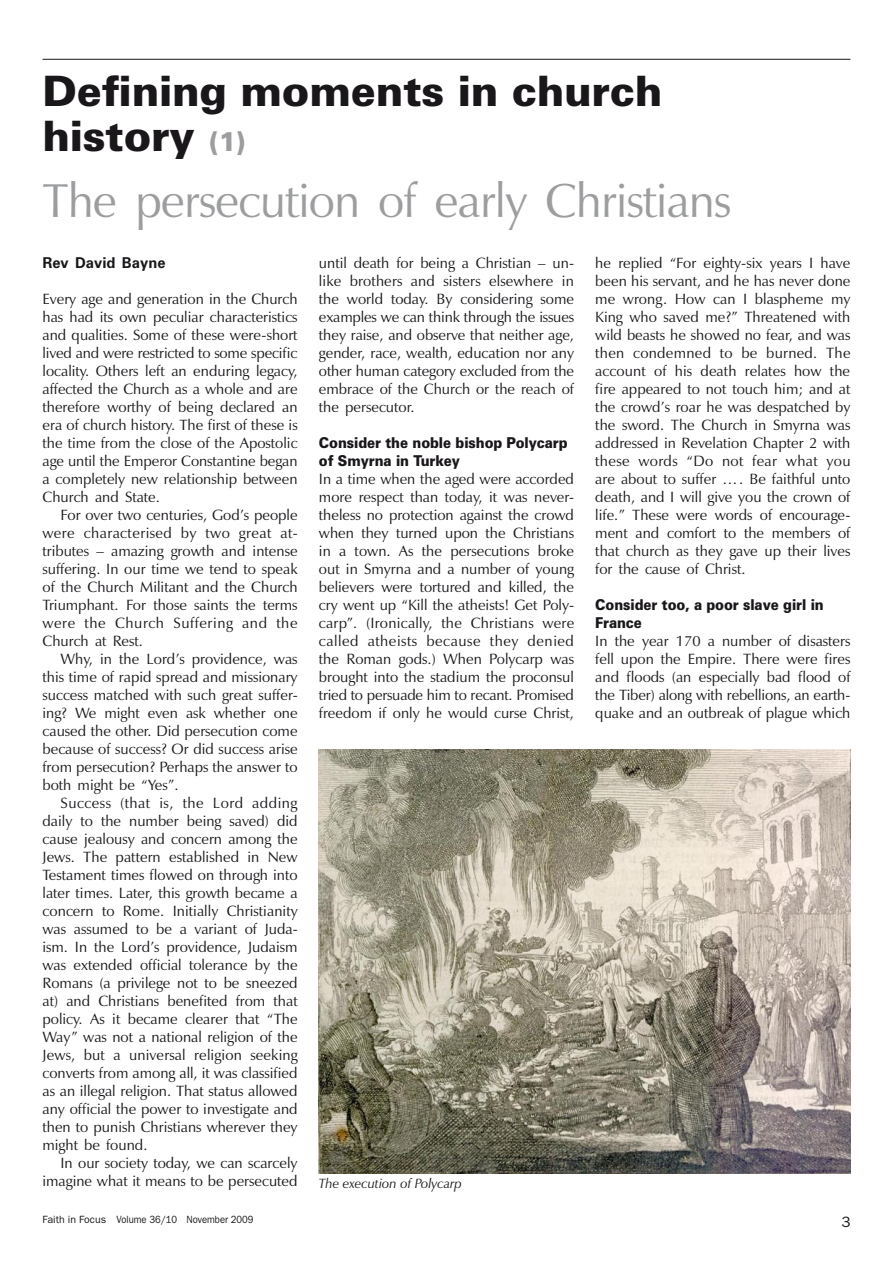
<style>
.page{position:relative;width:893px;height:1263px;background:#fff}
.page>*{position:absolute;margin:0;border:0;box-sizing:border-box;transform-origin:0 0}
.t1{font:48px "Zapf Humanist 601 BT";letter-spacing:-.02em;color:#9c9d9f}
.t2{font:900 42px/45px "Zurich BT";letter-spacing:-.005em;color:#1a171b}
.t3{font:15px/18px "Zapf Humanist 601 BT";color:#1a171b;text-align:justify}
.t4{font:900 15px/18px "Zurich BT";letter-spacing:-.005em;color:#1a171b;scale:.9 1}
.t5{font:700 15px "Zurich BT";color:#1a171b}
.t6{font:italic 13.5px "Zapf Humanist 601 BT";color:#1a171b}
.t7{font:10.5px "Franklin Gothic";color:#1a171b}
.s1{font-size:27px;color:#9c9d9f}
</style>
<div class="page">
<hr style="left:43px;top:59px;width:807px;height:1px;background:#1a171b">
<img style="left:319px;top:750px;width:531px;height:423px">
<h2 class="t2" style="left:43px;top:69px;width:621px">Defining moments in church history <span class="s1">(1)</span></h2>
<h1 class="t1" style="left:43px;top:171px;width:690px">The persecution of early Christians</h1>
<p class="t5" style="left:43px;top:254px;width:125px">Rev David Bayne</p>
<p class="t3" style="left:43px;top:290px;width:257px">Every age and generation in the Church has had its own peculiar characteristics and qualities. Some of these were-short lived and were restricted to some specific locality. Others left an enduring legacy, affected the Church as a whole and are therefore worthy of being declared an era of church history. The first of these is the time from the close of the Apostolic age until the Emperor Constantine began a completely new relationship between Church and State.</p>
<p class="t3" style="left:43px;top:506px;width:257px;text-indent:18px">For over two centuries, God’s people were characterised by two great at&shy;tributes – amazing growth and intense suffering. In our time we tend to speak of the Church Militant and the Church Triumphant. For those saints the terms were the Church Suffering and the Church at Rest.</p>
<p class="t3" style="left:43px;top:650px;width:257px;text-indent:18px">Why, in the Lord’s providence, was this time of rapid spread and missionary success matched with such great suffer&shy;ing? We might even ask whether one caused the other. Did persecution come because of success? Or did success arise from persecution? Perhaps the answer to both might be “Yes”.</p>
<p class="t3" style="left:43px;top:794px;width:257px;text-indent:18px">Success (that is, the Lord adding daily to the number being saved) did cause jealousy and concern among the Jews. The pattern established in New Testament times flowed on through into later times. Later, this growth became a concern to Rome. Initially Christianity was assumed to be a variant of Juda&shy;ism. In the Lord’s providence, Judaism was extended official tolerance by the Romans (a privilege not to be sneezed at) and Christians benefited from that policy. As it became clearer that “The Way” was not a national religion of the Jews, but a universal religion seeking converts from among all, it was classified as an illegal religion. That status allowed any official the power to investigate and then to punish Christians wherever they might be found.</p>
<p class="t3" style="left:43px;top:1154px;width:257px;text-align:right">In our society today, we can scarcely imagine what it means to be persecuted</p>
<p class="t7" style="left:43px;top:1214px;width:213px">Faith in Focus Volume 36/10 November 2009</p>
<p class="t3" style="left:319px;top:254px;width:257px">until death for being a Christian – un&shy;like brothers and sisters elsewhere in the world today. By considering some examples we can think through the issues they raise, and observe that neither age, gender, race, wealth, education nor any other human category excluded from the embrace of the Church or the reach of the persecutor.</p>
<p class="t4" style="left:319px;top:433px;width:278px">Consider the noble bishop Polycarp of Smyrna in Turkey</p>
<p class="t3" style="left:319px;top:470px;width:257px">In a time when the aged were accorded more respect than today, it was never&shy;theless no protection against the crowd when they turned upon the Christians in a town. As the persecutions broke out in Smyrna and a number of young believers were tortured and killed, the cry went up “Kill the atheists! Get Poly&shy;carp”. (Ironically, the Christians were called atheists because they denied the Roman gods.) When Polycarp was brought into the stadium the proconsul tried to persuade him to recant. Promised freedom if only he would curse Christ,</p>
<p class="t3" style="left:595px;top:254px;width:257px">he replied “For eighty-six years I have been his servant, and he has never done me wrong. How can I blaspheme my King who saved me?” Threatened with wild beasts he showed no fear, and was then condemned to be burned. The account of his death relates how the fire appeared to not touch him; and at the crowd’s roar he was despatched by the sword. The Church in Smyrna was addressed in Revelation Chapter 2 with these words “Do not fear what you are about to suffer …. Be faithful unto death, and I will give you the crown of life.” These were words of encourage&shy;ment and comfort to the members of that church as they gave up their lives for the cause of Christ.</p>
<p class="t4" style="left:595px;top:595px;width:255px">Consider too, a poor slave girl in<br>France</p>
<p class="t3" style="left:595px;top:632px;width:257px">In the year 170 a number of disasters fell upon the Empire. There were fires and floods (an especially bad flood of the Tiber) along with rebellions, an earth&shy;quake and an outbreak of plague which</p>
<p class="t6" style="left:319px;top:1175px;width:145px">The execution of Polycarp</p>
</div>
